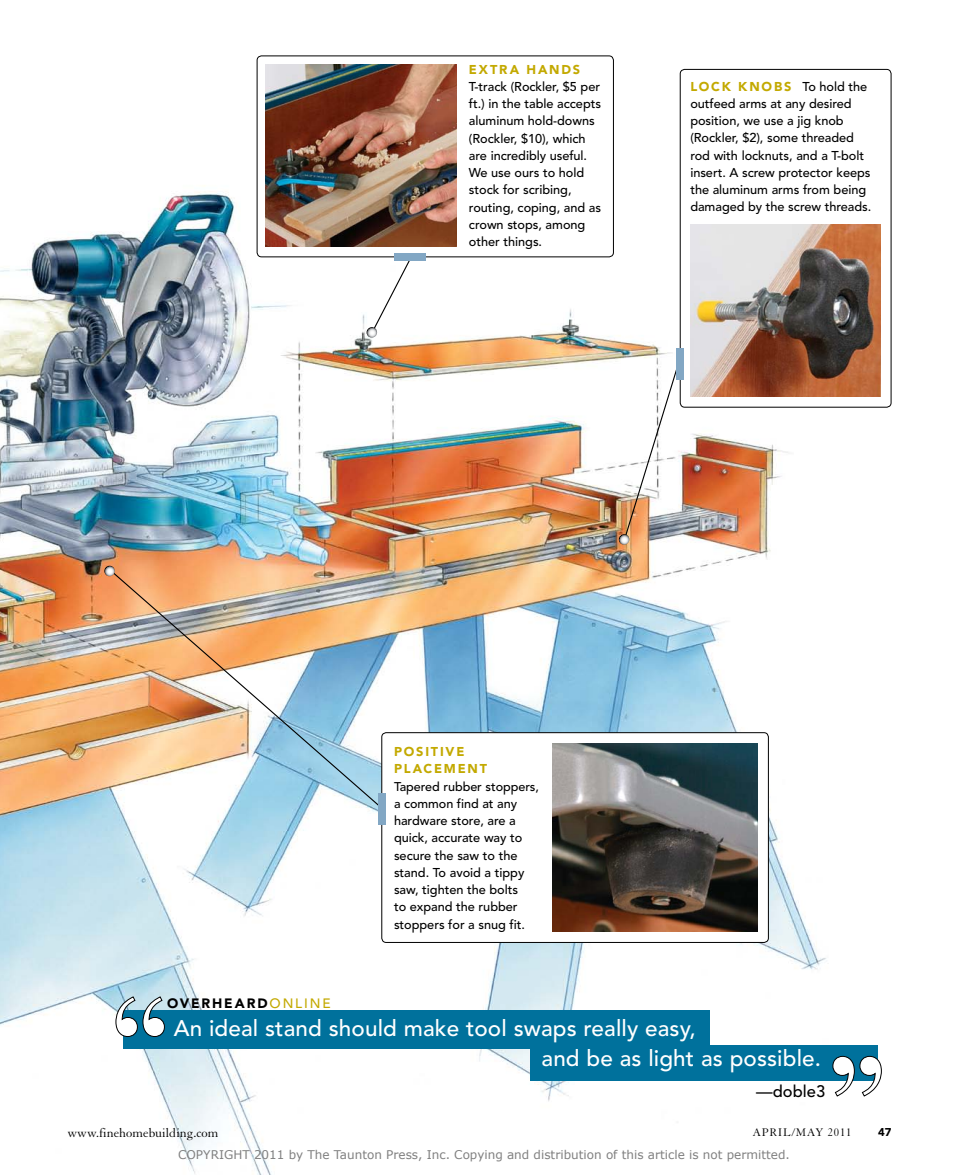
<style>
.page{position:relative;width:959px;height:1175px;background:#fff}
.page>*{position:absolute;margin:0;border:0;box-sizing:border-box;transform-origin:0 0}
.t1{font:500 22.5px/30px "Avenir LT Std";letter-spacing:.005em;color:#fff}
.t2{font:500 16.5px "Avenir LT Std";color:#000}
.t3{font:13.5px "Granjon LT Std";color:#000}
.t4{font:900 13.5px "Avenir LT Std";letter-spacing:.14em;color:#000}
.t5{font:500 12.75px/17.2px "Avenir LT Std";letter-spacing:-.005em;color:#000}
.t6{font:900 12.75px/17.2px "Avenir LT Std";letter-spacing:.14em;color:#c3a900}
.t7{font:500 12.6px/17.2px "Avenir LT Std";letter-spacing:-.005em;color:#000}
.t8{font:12px "Verdana";color:#808080}
.t9{font:12px "Granjon LT Std";letter-spacing:.07em;color:#000}
.t10{font:900 11.25px "Avenir LT Std";color:#000}
.s1{font-weight:900;color:#c3a900}
.s2{font-weight:500;color:#c3a900}
.s3{font-size:12.75px}
</style>
<div class="page">
<img style="left:0;top:139px;width:892px;height:1035px">
<div style="left:123px;top:1010px;width:587px;height:39px;background:#00719c"></div>
<div style="left:530px;top:1044px;width:347px;height:36px;background:#00719c"></div>
<svg style="left:115px;top:995px;width:50px;height:42px"></svg>
<svg style="left:832px;top:1055px;width:50px;height:42px"></svg>
<img style="left:109px;top:569px;width:354px;height:311px">
<div style="left:382px;top:732px;width:386px;height:210px;background:#fff;border-radius:4px"></div>
<div style="left:381px;top:732px;width:387px;height:210px;border:1px solid #000;border-radius:4px"></div>
<img style="left:552px;top:743px;width:205px;height:188px">
<svg style="left:104px;top:566px;width:11px;height:10px"></svg>
<svg style="left:366px;top:257px;width:97px;height:81px"></svg>
<img style="left:618px;top:315px;width:76px;height:229px">
<div style="left:378px;top:793px;width:8px;height:32px;background:#82a7c4"></div>
<div style="left:257px;top:56px;width:356px;height:201px;background:#fff;border-radius:4px"></div>
<div style="left:257px;top:56px;width:357px;height:201px;border:1px solid #000;border-radius:4px"></div>
<div style="left:680px;top:69px;width:211px;height:338px;background:#fff;border-radius:4px"></div>
<div style="left:680px;top:69px;width:211px;height:338px;border:1px solid #000;border-radius:4px"></div>
<img style="left:265px;top:64px;width:192px;height:182px">
<div style="left:394px;top:254px;width:31px;height:7px;background:#82a7c4"></div>
<div style="left:676px;top:348px;width:7px;height:32px;background:#82a7c4"></div>
<img style="left:690px;top:224px;width:191px;height:172px">
<p class="t6" style="left:469px;top:60px;width:111px">E XTRA HANDS</p>
<p class="t5" style="left:469px;top:78px;width:134px">T-track (Rockler, $5 per ft.) in the table accepts aluminum hold-downs (Rockler, $10), which are incredibly useful.<br>We use ours to hold stock for scribing, routing, coping, and as crown stops, among other things.</p>
<p class="t5" style="left:690px;top:78px;width:182px"><span class="s1">LOCK KNOBS</span> To hold the outfeed arms at any desired position, we use a jig knob (Rockler, $2), some threaded rod with locknuts, and a T-bolt insert. A screw protector keeps the aluminum arms from being damaged by the screw threads.</p>
<p class="t4" style="left:167px;top:995px;width:165px">OVERHEARD<span class="s2">online</span></p>
<p class="t6" style="left:394px;top:743px;width:94px">POSITIVE<br>PLACEMENT</p>
<p class="t7" style="left:394px;top:778px;width:146px">Tapered rubber stoppers, a common find <span class="s3">at any</span></p>
<p class="t5" style="left:394px;top:812px;width:132px">hardware store, are a quick, accurate way to secure the saw to the stand. To avoid a tippy saw, tighten the bolts to expand the rubber stoppers for a snug fit.</p>
<h1 class="t1" style="left:541px;top:1013px;width:281px;text-indent:-368px">An ideal stand should make tool swaps really easy,<br>and be as light as possible.</h1>
<p class="t2" style="left:756px;top:1081px;width:71px">—doble3</p>
<p class="t3" style="left:68px;top:1125px;width:152px">www.finehomebuilding.com</p>
<p class="t9" style="left:752px;top:1126px;width:101px">april/may 2011</p>
<p class="t10" style="left:878px;top:1125px;width:15px">47</p>
<p class="t8" style="left:178px;top:1147px;width:613px">COPYRIGHT 2011 by The Taunton Press, Inc. Copying and distribution of this article is not permitted.</p>
</div>
